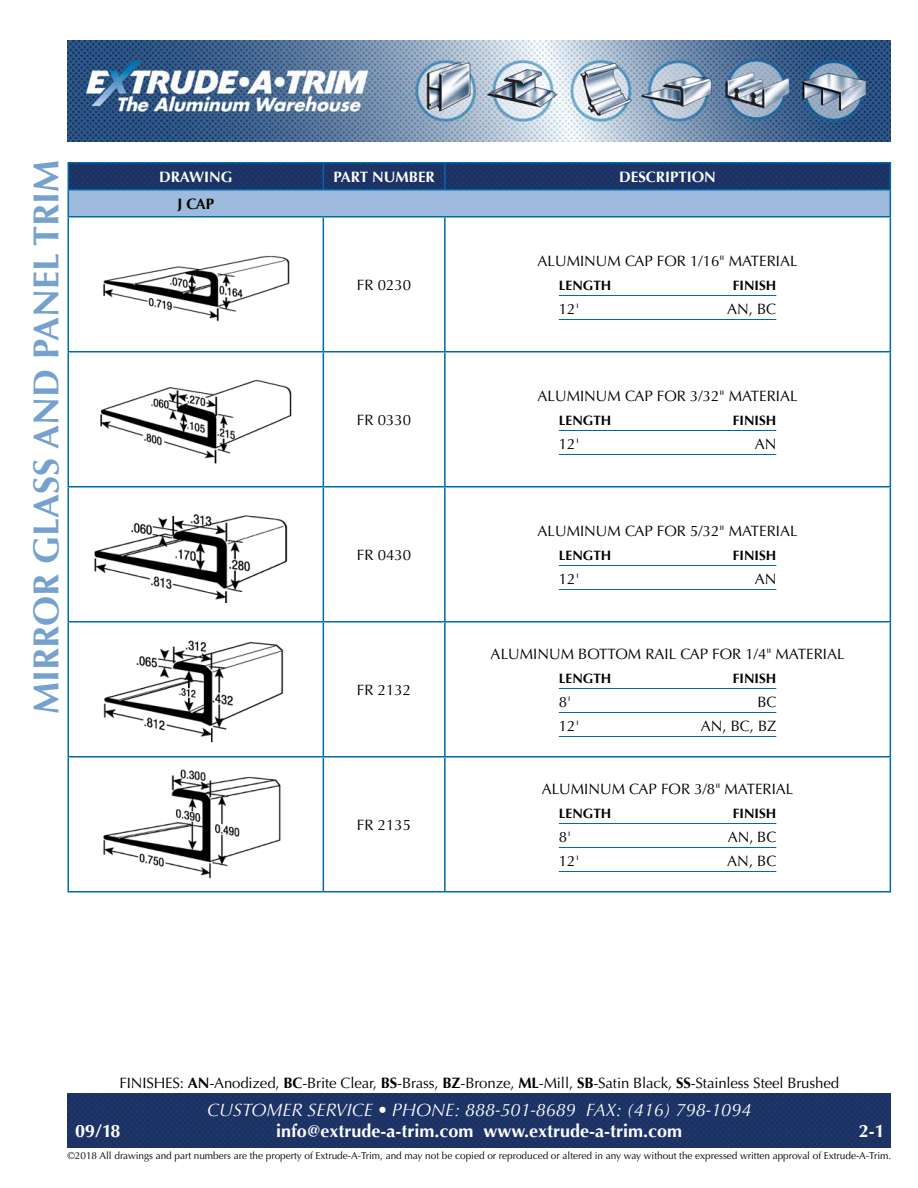
<style>
.page{position:relative;width:918px;height:1188px;background:#fff}
.page>*{position:absolute;margin:0;border:0;box-sizing:border-box;transform-origin:0 0}
.t1{font:700 36px "Optima";color:#75a1ce}
.t2{font:700 18px "Optima";color:#fff}
.t3{font:italic 18px "Optima";color:#fff}
.t4{font:15px "Optima";color:#000}
.t5{font:700 15px "Optima";color:#fff}
.t6{font:700 15px "Optima";color:#000}
.t7{font:700 13.5px "Optima";color:#000}
.t8{font:10.05px "Optima";letter-spacing:-.005em;color:#000}
.s1{font-weight:700}
</style>
<div class="page">
<img style="left:68px;top:40px;width:823px;height:102px">
<img style="left:68px;top:1094px;width:823px;height:54px">
<hr style="left:68px;top:162px;width:255px;height:2px;background:#0069aa">
<hr style="left:323px;top:162px;width:122px;height:2px;background:#0069aa">
<hr style="left:445px;top:162px;width:446px;height:2px;background:#0069aa">
<svg style="left:68px;top:164px;width:823px;height:52px;background:#5b77a1"></svg>
<hr style="left:68px;top:216px;width:255px;height:2px;background:#0069aa">
<hr style="left:68px;top:218px;width:1px;height:133px;background:#0069aa">
<hr style="left:323px;top:216px;width:122px;height:2px;background:#0069aa">
<hr style="left:323px;top:218px;width:1px;height:133px;background:#0069aa">
<hr style="left:445px;top:216px;width:446px;height:2px;background:#0069aa">
<hr style="left:444px;top:218px;width:2px;height:133px;background:#0069aa">
<hr style="left:890px;top:218px;width:1px;height:133px;background:#0069aa">
<hr style="left:68px;top:351px;width:255px;height:1px;background:#0069aa">
<hr style="left:68px;top:352px;width:1px;height:134px;background:#0069aa">
<hr style="left:323px;top:351px;width:122px;height:1px;background:#0069aa">
<hr style="left:323px;top:352px;width:1px;height:134px;background:#0069aa">
<hr style="left:445px;top:351px;width:446px;height:1px;background:#0069aa">
<hr style="left:444px;top:352px;width:2px;height:134px;background:#0069aa">
<hr style="left:890px;top:352px;width:1px;height:134px;background:#0069aa">
<hr style="left:68px;top:486px;width:255px;height:2px;background:#0069aa">
<hr style="left:68px;top:488px;width:1px;height:133px;background:#0069aa">
<hr style="left:323px;top:486px;width:122px;height:2px;background:#0069aa">
<hr style="left:323px;top:488px;width:1px;height:133px;background:#0069aa">
<hr style="left:445px;top:486px;width:446px;height:2px;background:#0069aa">
<hr style="left:444px;top:488px;width:2px;height:133px;background:#0069aa">
<hr style="left:890px;top:488px;width:1px;height:133px;background:#0069aa">
<hr style="left:68px;top:621px;width:255px;height:1px;background:#0069aa">
<hr style="left:68px;top:622px;width:1px;height:134px;background:#0069aa">
<hr style="left:323px;top:621px;width:122px;height:1px;background:#0069aa">
<hr style="left:323px;top:622px;width:1px;height:134px;background:#0069aa">
<hr style="left:445px;top:621px;width:446px;height:1px;background:#0069aa">
<hr style="left:444px;top:622px;width:2px;height:134px;background:#0069aa">
<hr style="left:890px;top:622px;width:1px;height:134px;background:#0069aa">
<hr style="left:68px;top:756px;width:255px;height:2px;background:#0069aa">
<hr style="left:68px;top:758px;width:1px;height:133px;background:#0069aa">
<hr style="left:323px;top:756px;width:122px;height:2px;background:#0069aa">
<hr style="left:323px;top:758px;width:1px;height:133px;background:#0069aa">
<hr style="left:445px;top:756px;width:446px;height:2px;background:#0069aa">
<hr style="left:444px;top:758px;width:2px;height:133px;background:#0069aa">
<hr style="left:890px;top:758px;width:1px;height:133px;background:#0069aa">
<hr style="left:68px;top:891px;width:255px;height:1px;background:#0069aa">
<hr style="left:323px;top:891px;width:122px;height:1px;background:#0069aa">
<hr style="left:445px;top:891px;width:446px;height:1px;background:#0069aa">
<hr style="left:559px;top:295px;width:217px;height:1px;background:#0069aa">
<hr style="left:559px;top:319px;width:217px;height:1px;background:#0069aa">
<hr style="left:559px;top:430px;width:217px;height:1px;background:#0069aa">
<hr style="left:559px;top:454px;width:217px;height:1px;background:#0069aa">
<hr style="left:559px;top:565px;width:217px;height:1px;background:#0069aa">
<hr style="left:559px;top:589px;width:217px;height:1px;background:#0069aa">
<hr style="left:559px;top:688px;width:217px;height:1px;background:#0069aa">
<hr style="left:559px;top:712px;width:217px;height:1px;background:#0069aa">
<hr style="left:559px;top:736px;width:217px;height:1px;background:#0069aa">
<hr style="left:559px;top:823px;width:217px;height:1px;background:#0069aa">
<hr style="left:559px;top:847px;width:217px;height:1px;background:#0069aa">
<hr style="left:559px;top:871px;width:217px;height:1px;background:#0069aa">
<img style="left:103px;top:255px;width:187px;height:67px">
<img style="left:100px;top:380px;width:192px;height:84px">
<img style="left:94px;top:514px;width:194px;height:89px">
<img style="left:103px;top:640px;width:181px;height:103px">
<img style="left:103px;top:769px;width:178px;height:110px">
<p class="t1" style="left:25px;top:714px;width:556px;rotate:-90deg">MIRROR GLASS AND PANEL TRIM</p>
<p class="t5" style="left:159px;top:168px;width:75px">DRAWING</p>
<p class="t5" style="left:333px;top:168px;width:103px">PART NUMBER</p>
<p class="t5" style="left:619px;top:168px;width:98px">DESCRIPTION</p>
<p class="t6" style="left:177px;top:195px;width:38px">J CAP</p>
<p class="t4" style="left:357px;top:276px;width:56px">FR 0230</p>
<p class="t4" style="left:357px;top:411px;width:56px">FR 0330</p>
<p class="t4" style="left:357px;top:546px;width:56px">FR 0430</p>
<p class="t4" style="left:357px;top:681px;width:56px">FR 2132</p>
<p class="t4" style="left:357px;top:816px;width:56px">FR 2135</p>
<p class="t4" style="left:538px;top:252px;width:261px">ALUMINUM CAP FOR 1/16" MATERIAL</p>
<p class="t7" style="left:559px;top:277px;width:54px">LENGTH</p>
<p class="t7" style="left:733px;top:277px;width:45px">FINISH</p>
<p class="t4" style="left:559px;top:300px;width:22px">12'</p>
<p class="t4" style="left:727px;top:300px;width:51px">AN, BC</p>
<p class="t4" style="left:538px;top:387px;width:261px">ALUMINUM CAP FOR 3/32" MATERIAL</p>
<p class="t7" style="left:559px;top:412px;width:54px">LENGTH</p>
<p class="t7" style="left:733px;top:412px;width:45px">FINISH</p>
<p class="t4" style="left:559px;top:435px;width:22px">12'</p>
<p class="t4" style="left:755px;top:435px;width:23px">AN</p>
<p class="t4" style="left:538px;top:522px;width:261px">ALUMINUM CAP FOR 5/32" MATERIAL</p>
<p class="t7" style="left:559px;top:547px;width:54px">LENGTH</p>
<p class="t7" style="left:733px;top:547px;width:45px">FINISH</p>
<p class="t4" style="left:559px;top:570px;width:22px">12'</p>
<p class="t4" style="left:755px;top:570px;width:23px">AN</p>
<p class="t4" style="left:491px;top:645px;width:355px">ALUMINUM BOTTOM RAIL CAP FOR 1/4" MATERIAL</p>
<p class="t7" style="left:559px;top:670px;width:54px">LENGTH</p>
<p class="t7" style="left:733px;top:670px;width:45px">FINISH</p>
<p class="t4" style="left:559px;top:693px;width:14px">8'</p>
<p class="t4" style="left:757px;top:693px;width:21px">BC</p>
<p class="t4" style="left:559px;top:717px;width:22px">12'</p>
<p class="t4" style="left:701px;top:717px;width:77px">AN, BC, BZ</p>
<p class="t4" style="left:542px;top:780px;width:253px">ALUMINUM CAP FOR 3/8" MATERIAL</p>
<p class="t7" style="left:559px;top:805px;width:54px">LENGTH</p>
<p class="t7" style="left:733px;top:805px;width:45px">FINISH</p>
<p class="t4" style="left:559px;top:828px;width:14px">8'</p>
<p class="t4" style="left:728px;top:828px;width:50px">AN, BC</p>
<p class="t4" style="left:559px;top:852px;width:22px">12'</p>
<p class="t4" style="left:727px;top:852px;width:51px">AN, BC</p>
<p class="t4" style="left:119px;top:1074px;width:721px">FINISHES: <span class="s1">AN</span>-Anodized, <span class="s1">BC</span>-Brite Clear, <span class="s1">BS</span>-Brass, <span class="s1">BZ</span>-Bronze, <span class="s1">ML</span>-Mill, <span class="s1">SB</span>-Satin Black, <span class="s1">SS</span>-Stainless Steel Brushed</p>
<p class="t3" style="left:207px;top:1099px;width:546px">CUSTOMER SERVICE • PHONE: 888-501-8689 FAX: (416) 798-1094</p>
<p class="t2" style="left:276px;top:1120px;width:407px">info@extrude-a-trim.com www.extrude-a-trim.com</p>
<p class="t2" style="left:75px;top:1120px;width:47px">09/18</p>
<p class="t2" style="left:859px;top:1120px;width:28px">2-1</p>
<p class="t8" style="left:68px;top:1150px;width:825px">©2018 All drawings and part numbers are the property of Extrude-A-Trim, and may not be copied or reproduced or altered in any way without the expressed written approval of Extrude-A-Trim.</p>
</div>
